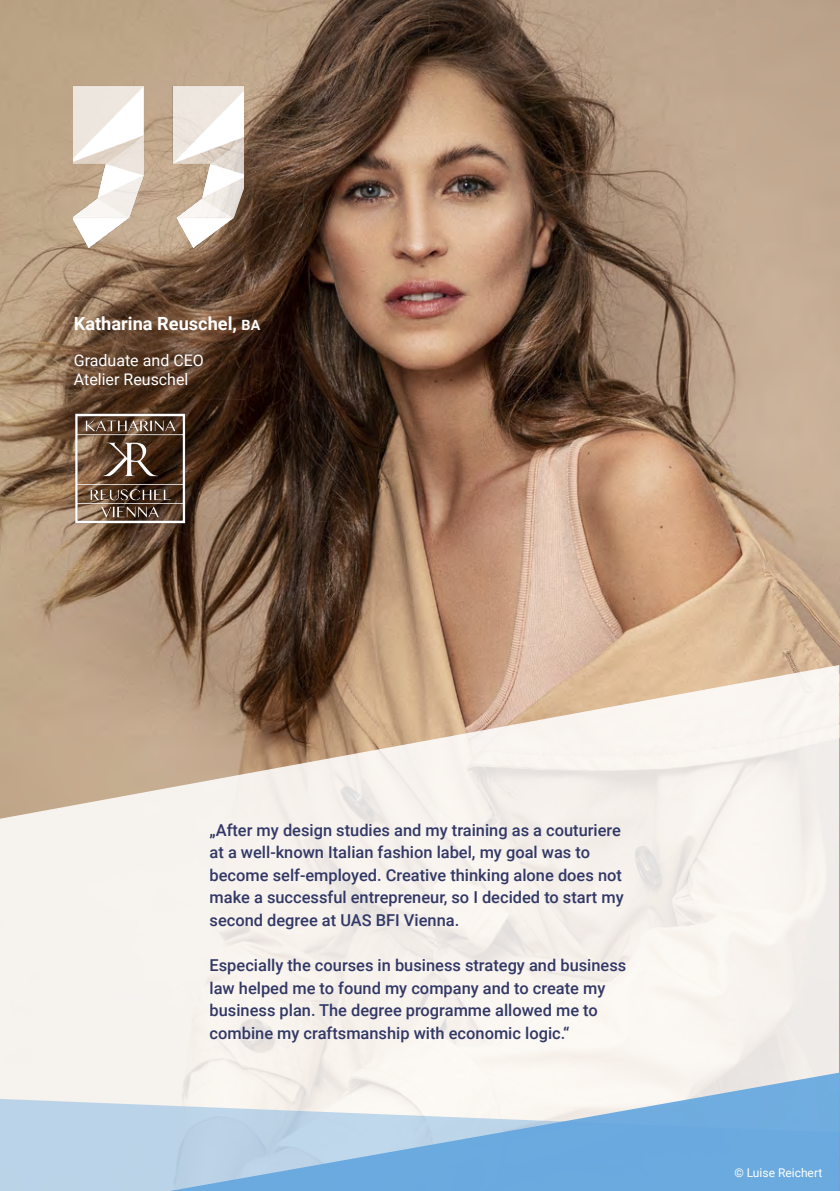
<style>
.page{position:relative;width:840px;height:1191px;background:#fff}
.page>*{position:absolute;margin:0;border:0;box-sizing:border-box;transform-origin:0 0}
.t1{font:700 18.2px "Roboto";color:#fff}
.t2{font:500 16.4px/22.6px "Roboto";color:#323866}
.t3{font:16px/18.2px "Roboto";color:#fff}
.t4{font:12px "Roboto";color:#fff}
.s1{font-size:14.2px}
</style>
<div class="page">
<svg style="left:839px;top:910px;width:1px;height:281px"></svg>
<img style="left:0;top:0;width:839px;height:1094px">
<img style="left:74px;top:85px;width:170px;height:163px">
<svg style="left:0;top:665px;width:838px;height:407px;fill:#f6f2ed"></svg>
<svg style="left:0;top:1072px;width:838px;height:22px;fill:#f7f2ee"></svg>
<svg style="left:0;top:1094px;width:839px;height:97px;background:#9ec4e4"></svg>
<img style="left:72px;top:410px;width:115px;height:115px">
<p class="t1" style="left:74px;top:311px;width:188px">Katharina Reuschel, <span class="s1">BA</span></p>
<p class="t3" style="left:74px;top:351px;width:131px">Graduate and CEO<br>Atelier Reuschel</p>
<p class="t2" style="left:209px;top:817px;width:415px">„After my design studies and my training as a couturiere at a well-known Italian fashion label, my goal was to become self-employed. Creative thinking alone does not make a successful entrepreneur, so I decided to start my second degree at UAS BFI Vienna.</p>
<p class="t2" style="left:209px;top:953px;width:418px">Especially the courses in business strategy and business law helped me to found my company and to create my business plan. The degree programme allowed me to combine my craftsmanship with economic logic.“</p>
<p class="t4" style="left:734px;top:1164px;width:89px">© Luise Reichert</p>
</div>
